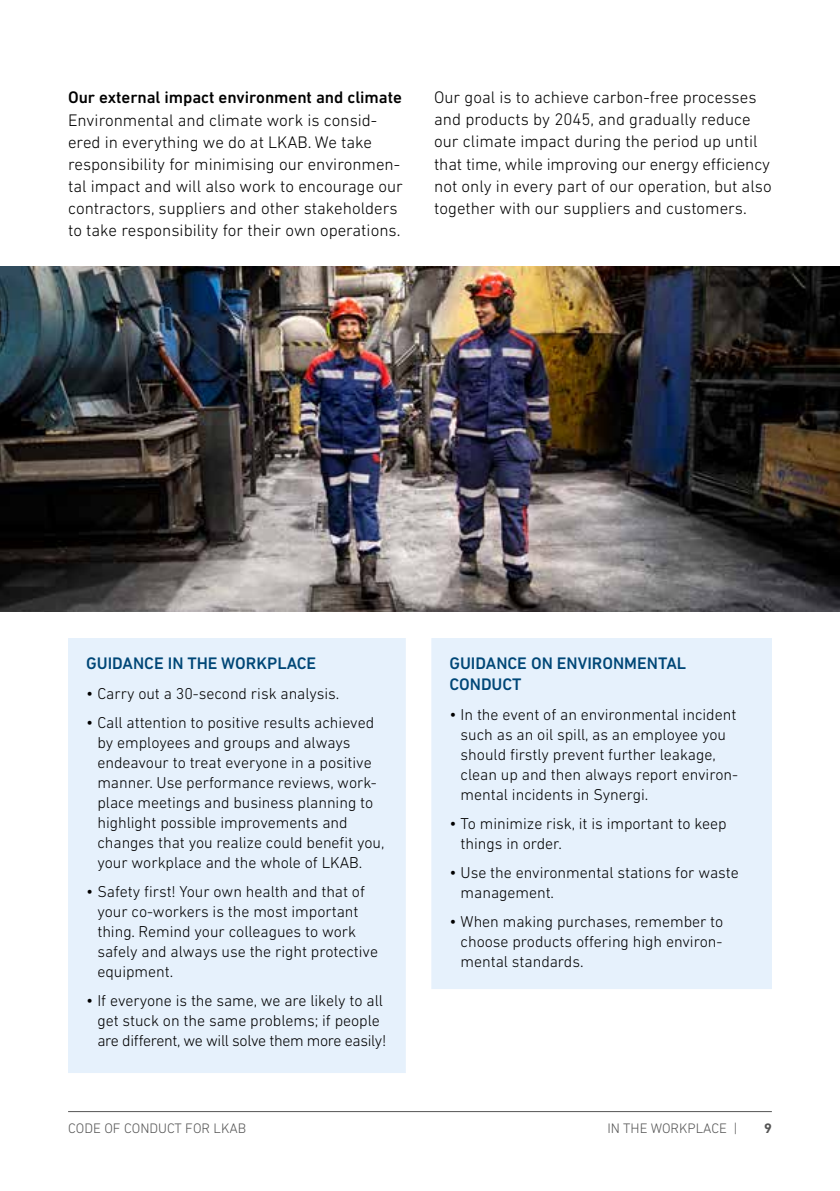
<style>
.page{position:relative;width:840px;height:1191px;background:#fff}
.page>*{position:absolute;margin:0;border:0;box-sizing:border-box;transform-origin:0 0}
.t1{font:300 17px/22px "DIN Next LT Profor LKAB";color:#000}
.t2{font:500 17px/21px "DIN Next LT Profor LKAB";color:#004777}
.t3{font:500 17px "DIN Next LT Profor LKAB";letter-spacing:-.005em;color:#000}
.t4{font:300 16px/20px "DIN Next LT Profor LKAB";letter-spacing:-.005em;color:#000}
.t5{font:300 14px "DIN Next LT Profor LKAB";color:#565656}
.t6{font:700 14px "DIN Next LT Profor LKAB";color:#565656}
.s1{font-size:17px}
</style>
<div class="page">
<hr style="left:68px;top:1111px;width:703px;height:1px;background:#565656">
<div style="left:69px;top:638px;width:336px;height:434px;background:#e6f1fc"></div>
<div style="left:68px;top:638px;width:337px;height:435px;border:1px solid #e6f1fc"></div>
<div style="left:431px;top:638px;width:340px;height:350px;background:#e6f1fc"></div>
<div style="left:431px;top:638px;width:340px;height:351px;border:1px solid #e6f1fc"></div>
<img style="left:0;top:266px;width:839px;height:345px">
<p class="t3" style="left:68px;top:88px;width:335px">Our external impact environment and climate</p>
<p class="t1" style="left:68px;top:108px;width:336px">Environmental and climate work is consid&shy;ered in everything we do at LKAB. We take responsibility for minimising our environmen&shy;tal impact and will also work to encourage our contractors, suppliers and other stakeholders to take responsibility for their own operations.</p>
<p class="t1" style="left:434px;top:86px;width:339px">Our goal is to achieve carbon-free processes and products by 2045, and gradually reduce our climate impact during the period up until that time, while improving our energy efficiency not only in every part of our operation, but also together with our suppliers and customers.</p>
<p class="t2" style="left:86px;top:652px;width:231px">GUIDANCE IN THE WORKPLACE</p>
<p class="t4" style="left:86px;top:683px;width:255px"><span class="s1">•</span> Carry out a 30-second risk analysis.</p>
<p class="t4" style="left:97px;top:712px;width:288px;text-indent:-11px"><span class="s1">•</span> Call attention to positive results achieved by employees and groups and always endeavour to treat everyone in a positive manner. Use performance reviews, work&shy;place meetings and business planning to highlight possible improvements and changes that you realize could benefit you, your workplace and the whole of LKAB.</p>
<p class="t4" style="left:97px;top:881px;width:282px;text-indent:-11px"><span class="s1">•</span> Safety first! Your own health and that of your co-workers is the most important thing. Remind your colleagues to work safely and always use the right protective equipment.</p>
<p class="t4" style="left:97px;top:990px;width:290px;text-indent:-11px"><span class="s1">•</span> If everyone is the same, we are likely to all get stuck on the same problems; if people are different, we will solve them more easily!</p>
<p class="t2" style="left:449px;top:652px;width:238px">GUIDANCE ON ENVIRONMENTAL<br>CONDUCT</p>
<p class="t4" style="left:460px;top:704px;width:279px;text-indent:-11px"><span class="s1">•</span> In the event of an environmental incident such as an oil spill, as an employee you should firstly prevent further leakage, clean up and then always report environ&shy;mental incidents in Synergi.</p>
<p class="t4" style="left:460px;top:813px;width:267px;text-indent:-11px"><span class="s1">•</span> To minimize risk, it is important to keep things in order.</p>
<p class="t4" style="left:460px;top:862px;width:279px;text-indent:-11px"><span class="s1">•</span> Use the environmental stations for waste management.</p>
<p class="t4" style="left:460px;top:911px;width:264px;text-indent:-11px"><span class="s1">•</span> When making purchases, remember to choose products offering high environ&shy;mental standards.</p>
<p class="t5" style="left:68px;top:1120px;width:179px">CODE OF CONDUCT FOR LKAB</p>
<p class="t6" style="left:763px;top:1119px;width:9px">9</p>
<p class="t5" style="left:607px;top:1120px;width:131px">IN THE WORKPLACE |</p>
</div>
